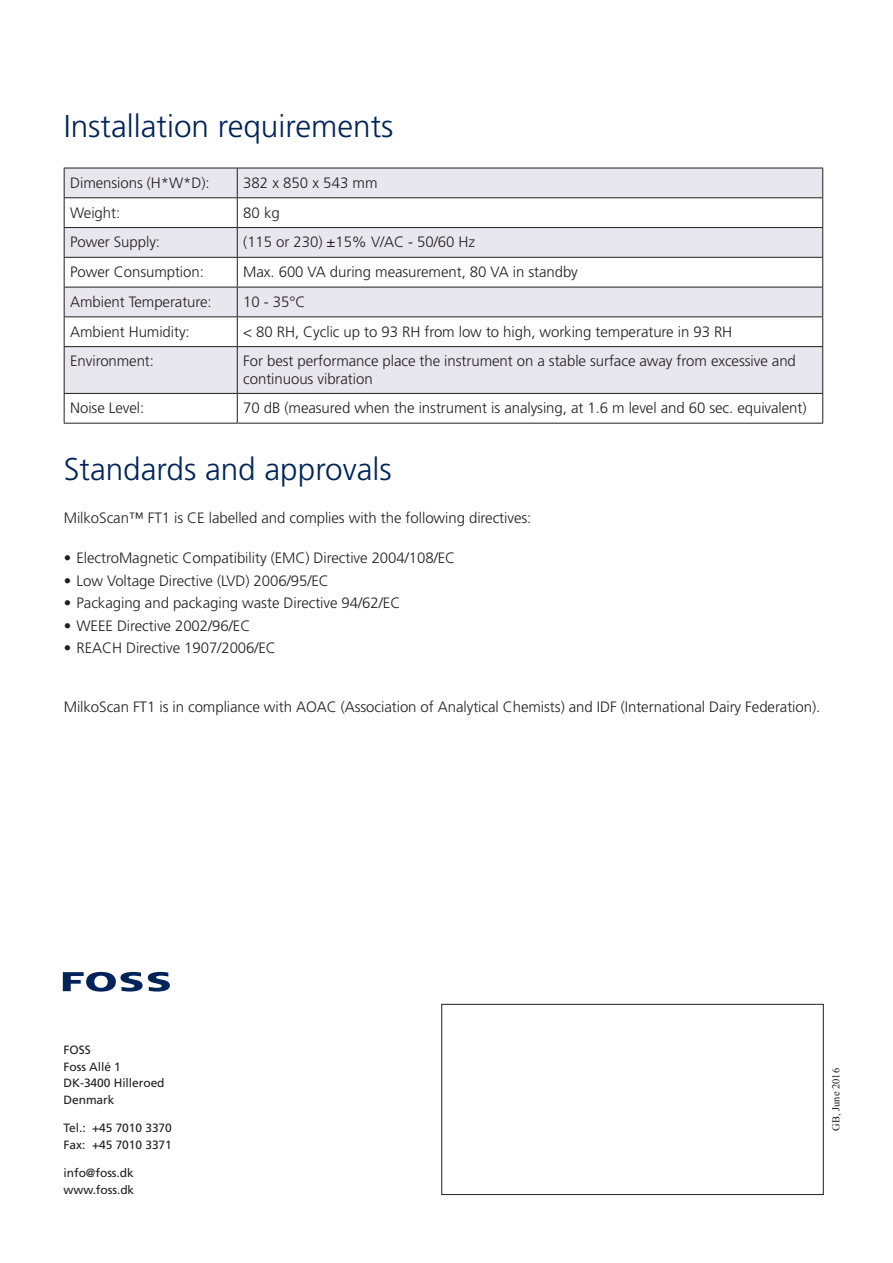
<style>
.page{position:relative;width:893px;height:1263px;background:#fff}
.page>*{position:absolute;margin:0;border:0;box-sizing:border-box;transform-origin:0 0}
.Rubrik_regular_blue{font:300 31.5px "Frutiger";color:#002359}
.Brødtekst_regular{font:300 15px/18px "Frutiger";letter-spacing:-.005em;color:#231f20}
.t1{font:12px "Frutiger";letter-spacing:-.005em;color:#231f20}
.t2{font:10.5px "Times New Roman";color:#231f20}
</style>
<div class="page">
<svg style="left:63px;top:972px;width:107px;height:19px"></svg>
<svg style="left:65px;top:169px;width:757px;height:224px;fill:#e7e7ed"></svg>
<svg style="left:64px;top:394px;width:1px;height:29px"></svg>
<svg style="left:237px;top:394px;width:1px;height:29px"></svg>
<svg style="left:822px;top:394px;width:1px;height:29px"></svg>
<hr style="left:64px;top:423px;width:173px;height:1px;background:#231f20">
<hr style="left:237px;top:423px;width:586px;height:1px;background:#231f20">
<hr style="left:64px;top:168px;width:173px;height:1px;background:#231f20">
<hr style="left:64px;top:197px;width:173px;height:1px;background:#231f20">
<hr style="left:237px;top:168px;width:586px;height:1px;background:#231f20">
<hr style="left:237px;top:197px;width:586px;height:1px;background:#231f20">
<hr style="left:64px;top:227px;width:173px;height:1px;background:#231f20">
<hr style="left:64px;top:257px;width:173px;height:1px;background:#231f20">
<hr style="left:237px;top:227px;width:586px;height:1px;background:#231f20">
<hr style="left:237px;top:257px;width:586px;height:1px;background:#231f20">
<hr style="left:64px;top:287px;width:173px;height:1px;background:#231f20">
<svg style="left:64px;top:168px;width:1px;height:178px"></svg>
<hr style="left:64px;top:316px;width:173px;height:1px;background:#231f20">
<hr style="left:237px;top:287px;width:586px;height:1px;background:#231f20">
<svg style="left:237px;top:168px;width:1px;height:178px"></svg>
<svg style="left:822px;top:168px;width:1px;height:178px"></svg>
<hr style="left:237px;top:316px;width:586px;height:1px;background:#231f20">
<hr style="left:64px;top:346px;width:173px;height:1px;background:#231f20">
<hr style="left:64px;top:347px;width:1px;height:46px;background:#231f20">
<hr style="left:64px;top:393px;width:173px;height:1px;background:#231f20">
<hr style="left:237px;top:346px;width:586px;height:1px;background:#231f20">
<hr style="left:237px;top:347px;width:1px;height:46px;background:#231f20">
<hr style="left:822px;top:347px;width:1px;height:46px;background:#231f20">
<hr style="left:237px;top:393px;width:586px;height:1px;background:#231f20">
<div style="left:441px;top:1004px;width:383px;height:191px;border:1px solid #231f20"></div>
<p class="Rubrik_regular_blue" style="left:64px;top:108px;width:331px">Installation requirements</p>
<p class="Brødtekst_regular" style="left:70px;top:174px;width:141px">Dimensions (H*W*D):</p>
<p class="Brødtekst_regular" style="left:243px;top:174px;width:136px">382 x 850 x 543 mm</p>
<p class="Brødtekst_regular" style="left:70px;top:204px;width:52px">Weight:</p>
<p class="Brødtekst_regular" style="left:243px;top:204px;width:38px">80 kg</p>
<p class="Brødtekst_regular" style="left:70px;top:233px;width:91px">Power Supply:</p>
<p class="Brødtekst_regular" style="left:243px;top:233px;width:233px">(115 or 230) ±15% V/AC - 50/60 Hz</p>
<p class="Brødtekst_regular" style="left:70px;top:263px;width:135px">Power Consumption:</p>
<p class="Brødtekst_regular" style="left:243px;top:263px;width:336px">Max. 600 VA during measurement, 80 VA in standby</p>
<p class="Brødtekst_regular" style="left:70px;top:293px;width:143px">Ambient Temperature:</p>
<p class="Brødtekst_regular" style="left:243px;top:293px;width:64px">10 - 35°C</p>
<p class="Brødtekst_regular" style="left:70px;top:323px;width:121px">Ambient Humidity:</p>
<p class="Brødtekst_regular" style="left:243px;top:323px;width:490px">&lt; 80 RH, Cyclic up to 93 RH from low to high, working temperature in 93 RH</p>
<p class="Brødtekst_regular" style="left:70px;top:352px;width:85px">Environment:</p>
<p class="Brødtekst_regular" style="left:243px;top:352px;width:554px">For best performance place the instrument on a stable surface away from excessive and continuous vibration</p>
<p class="Brødtekst_regular" style="left:70px;top:399px;width:76px">Noise Level:</p>
<p class="Brødtekst_regular" style="left:243px;top:399px;width:565px">70 dB (measured when the instrument is analysing, at 1.6 m level and 60 sec. equivalent)</p>
<p class="Rubrik_regular_blue" style="left:64px;top:451px;width:329px">Standards and approvals</p>
<p class="Brødtekst_regular" style="left:64px;top:509px;width:469px">MilkoScan™ FT1 is CE labelled and complies with the following directives:</p>
<p class="Brødtekst_regular" style="left:64px;top:549px;width:393px">• ElectroMagnetic Compatibility (EMC) Directive 2004/108/EC</p>
<p class="Brødtekst_regular" style="left:64px;top:572px;width:267px">• Low Voltage Directive (LVD) 2006/95/EC</p>
<p class="Brødtekst_regular" style="left:64px;top:594px;width:338px">• Packaging and packaging waste Directive 94/62/EC</p>
<p class="Brødtekst_regular" style="left:64px;top:617px;width:188px">• WEEE Directive 2002/96/EC</p>
<p class="Brødtekst_regular" style="left:64px;top:639px;width:214px">• REACH Directive 1907/2006/EC</p>
<p class="Brødtekst_regular" style="left:64px;top:698px;width:758px">MilkoScan FT1 is in compliance with AOAC (Association of Analytical Chemists) and IDF (International Dairy Federation).</p>
<p class="t1" style="left:64px;top:1043px;width:29px">FOSS</p>
<p class="t1" style="left:64px;top:1059px;width:59px">Foss Allé 1</p>
<p class="t1" style="left:64px;top:1076px;width:103px">DK-3400 Hilleroed</p>
<p class="t1" style="left:64px;top:1092px;width:52px">Denmark</p>
<p class="t1" style="left:64px;top:1121px;width:110px">Tel.: +45 7010 3370</p>
<p class="t1" style="left:64px;top:1137px;width:110px">Fax: +45 7010 3371</p>
<p class="t1" style="left:64px;top:1166px;width:72px">info@foss.dk</p>
<p class="t1" style="left:64px;top:1182px;width:72px">www.foss.dk</p>
<p class="t2" style="left:829px;top:1131px;width:64px;rotate:-90deg">GB, June 2016</p>
</div>
